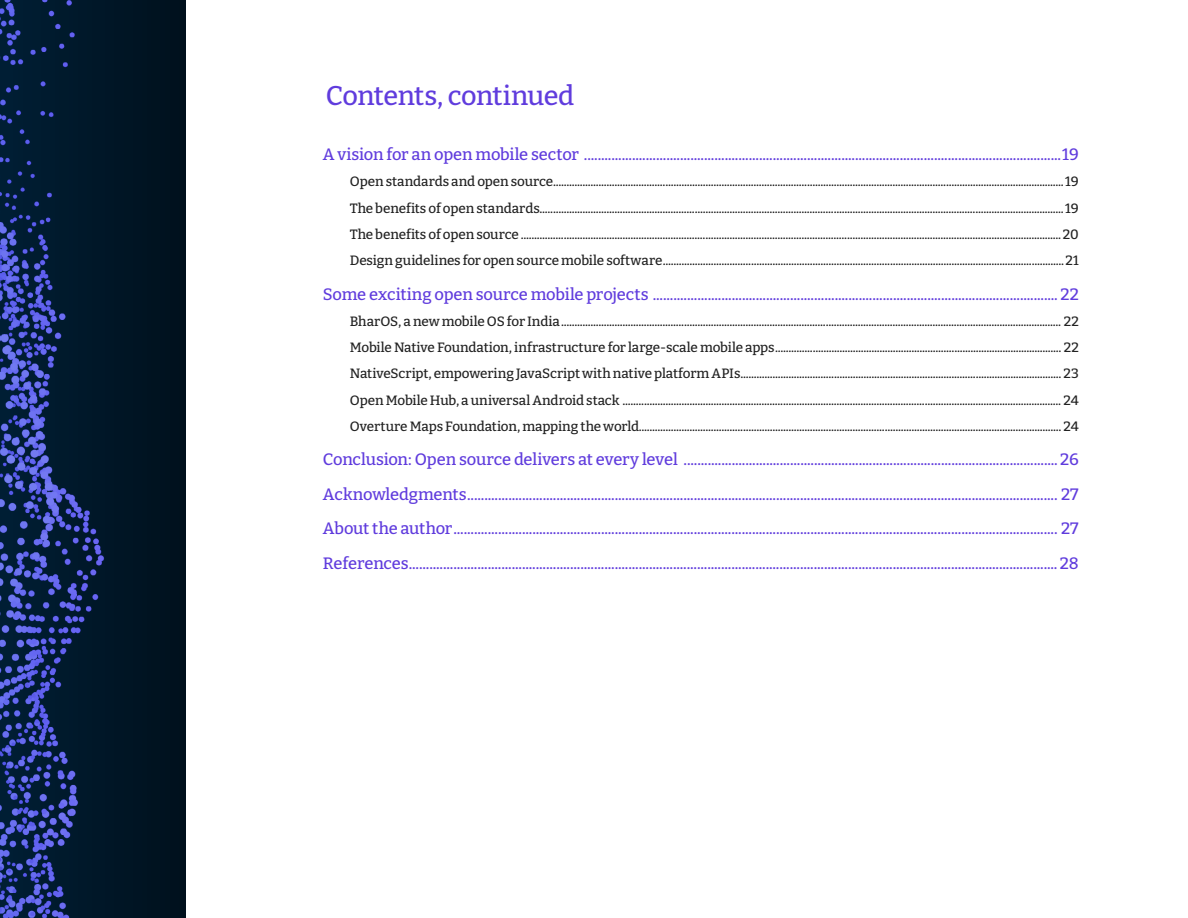
<style>
.page{position:relative;width:1188px;height:918px;background:#fff}
.page>*{position:absolute;margin:0;border:0;box-sizing:border-box;transform-origin:0 0}
.t1{font:500 27px "Bitter";letter-spacing:-.025em;color:#603cdd}
.t2{font:500 16.5px/34.5px "Bitter";letter-spacing:-.01em;color:#603cdd;text-align:justify}
.t3{font:500 13.5px/26.2px "Bitter";letter-spacing:-.01em;color:#222;text-align:justify}
</style>
<div class="page">
<svg style="left:0;top:0;width:185px;height:918px;background:#0a1f3c"></svg>
<h1 class="t1" style="left:326px;top:75px;width:250px">Contents, continued</h1>
<p class="t2" style="left:323px;top:136px;width:757px">A vision for an open mobile sector ...........................................................................................................................................19</p>
<p class="t3" style="left:350px;top:168px;width:731px">Open standards and open source...............................................................................................................................................................................................19<br>The benefits of open standards.................................................................................................................................................................................................... 19<br>The benefits of open source .......................................................................................................................................................................................................... 20<br>Design guidelines for open source mobile software......................................................................................................................................................21</p>
<p class="t2" style="left:323px;top:276px;width:758px">Some exciting open source mobile projects ...................................................................................................................... 22</p>
<p class="t3" style="left:350px;top:307px;width:731px">BharOS, a new mobile OS for India........................................................................................................................................................................................... 22<br>Mobile Native Foundation, infrastructure for large-scale mobile apps........................................................................................................... 22<br>NativeScript, empowering JavaScript with native platform APIs........................................................................................................................ 23<br>Open Mobile Hub, a universal Android stack .................................................................................................................................................................... 24<br>Overture Maps Foundation, mapping the world.............................................................................................................................................................. 24</p>
<p class="t2" style="left:323px;top:441px;width:758px">Conclusion: Open source delivers at every level ............................................................................................................. 26<br>Acknowledgments............................................................................................................................................................................ 27<br>About the author................................................................................................................................................................................ 27<br>References............................................................................................................................................................................................. 28</p>
</div>
